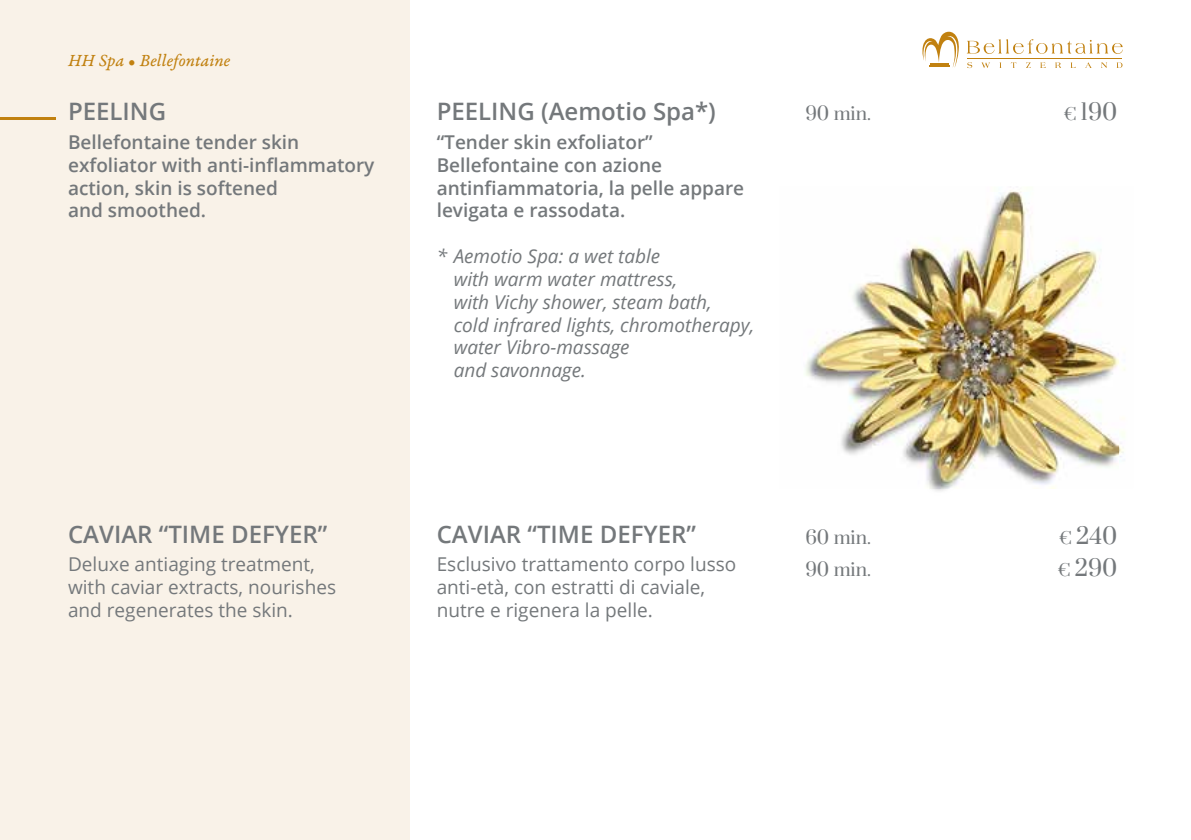
<style>
.page{position:relative;width:1191px;height:840px;background:#fff}
.page>*{position:absolute;margin:0;border:0;box-sizing:border-box;transform-origin:0 0}
.t1{font:600 24px "Open Sans";color:#74787b}
.t2{font:22px "Prata";color:#74787b}
.t3{font:600 19px/22.8px "Open Sans";color:#74787b}
.t4{font:19px/22.8px "Open Sans";color:#74787b}
.t5{font:italic 19px/22.8px "Open Sans";color:#74787b}
.t6{font:18px "Garamond Premr Pro It Capt";color:#c18110}
.t7{font:18px "Prata";color:#74787b}
.s1{font-size:16px}
</style>
<div class="page">
<img style="left:805px;top:190px;width:320px;height:298px">
<div style="left:0;top:0;width:409px;height:839px;background:#f9f2e8"></div>
<hr style="left:0;top:118px;width:56px;height:2px;background:#c18110">
<svg style="left:922px;top:32px;width:201px;height:36px"></svg>
<hr style="left:929px;top:65px;width:20px;height:2px;background:#c18110">
<p class="t6" style="left:68px;top:49px;width:164px">HH Spa • Bellefontaine</p>
<p class="t1" style="left:68px;top:95px;width:100px">PEELING</p>
<p class="t3" style="left:68px;top:130px;width:308px">Bellefontaine tender skin exfoliator with anti-inflammatory action, skin is softened<br>and smoothed.</p>
<p class="t1" style="left:68px;top:517px;width:261px">CAVIAR “TIME DEFYER”</p>
<p class="t4" style="left:68px;top:552px;width:269px">Deluxe antiaging treatment, with caviar extracts, nourishes and regenerates the skin.</p>
<p class="t1" style="left:437px;top:95px;width:281px">PEELING (Aemotio Spa*)</p>
<p class="t3" style="left:437px;top:130px;width:309px">“Tender skin exfoliator”<br>Bellefontaine con azione antinfiammatoria, la pelle appare levigata e rassodata.</p>
<p class="t5" style="left:454px;top:244px;width:302px;text-indent:-17px">* Aemotio Spa: a wet table<br>with warm water mattress,<br>with Vichy shower, steam bath,<br>cold infrared lights, chromotherapy, water Vibro-massage<br>and savonnage.</p>
<p class="t7" style="left:805px;top:102px;width:67px">90 min.</p>
<p class="t2" style="left:1063px;top:98px;width:55px"><span class="s1">€</span> 190</p>
<p class="t1" style="left:437px;top:517px;width:261px">CAVIAR “TIME DEFYER”</p>
<p class="t4" style="left:437px;top:552px;width:301px">Esclusivo trattamento corpo lusso anti-età, con estratti di caviale, nutre e rigenera la pelle.</p>
<p class="t7" style="left:805px;top:526px;width:67px">60 min.</p>
<p class="t2" style="left:1059px;top:522px;width:60px"><span class="s1">€</span> 240</p>
<p class="t7" style="left:805px;top:558px;width:67px">90 min.</p>
<p class="t2" style="left:1058px;top:554px;width:61px"><span class="s1">€</span> 290</p>
</div>
